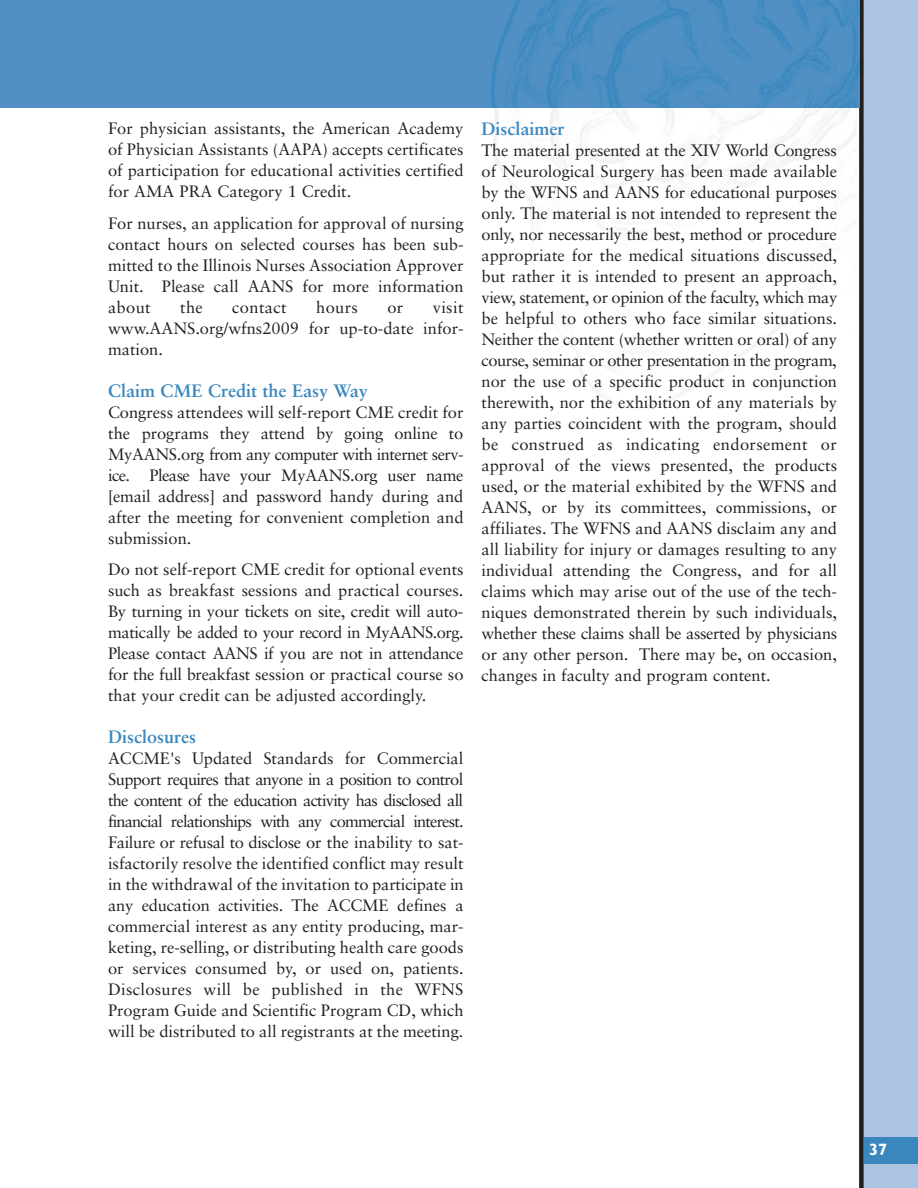
<style>
.page{position:relative;width:918px;height:1188px;background:#fff}
.page>*{position:absolute;margin:0;border:0;box-sizing:border-box;transform-origin:0 0}
.t1{font:700 18px "Sabon";color:#3a87be}
.t2{font:16.5px/21px "Sabon";color:#231f20;text-align:justify}
.t3{font:16.5px "Sabon";letter-spacing:.02em;color:#231f20}
.t4{font:700 16.5px "Gill Sans";color:#fff}
</style>
<div class="page">
<div style="left:863px;top:0;width:55px;height:1188px;background:#abc4e1"></div>
<div style="left:859px;top:0;width:5px;height:1188px;background:#231f20"></div>
<div style="left:0;top:0;width:435px;height:108px;background:#5290c3"></div>
<img style="left:435px;top:0;width:424px;height:108px">
<div style="left:864px;top:1137px;width:54px;height:27px;background:#3a87be"></div>
<p class="t2" style="left:108px;top:119px;width:357px">For physician assistants, the American Academy of Physician Assistants (AAPA) accepts certificates of participation for educational activities certified for AMA PRA Category 1 Credit.</p>
<p class="t2" style="left:108px;top:214px;width:357px">For nurses, an application for approval of nursing contact hours on selected courses has been sub&shy;mitted to the Illinois Nurses Association Approver Unit. Please call AANS for more information about</p>
<p class="t2" style="left:180px;top:298px;width:24px">the</p>
<p class="t3" style="left:232px;top:300px;width:56px">contact</p>
<p class="t2" style="left:316px;top:298px;width:43px">hours</p>
<p class="t2" style="left:387px;top:298px;width:17px">or</p>
<p class="t2" style="left:108px;top:298px;width:357px;text-indent:325px">visit www.AANS.org/wfns2009 for up-to-date infor&shy;mation.</p>
<p class="t1" style="left:108px;top:383px;width:261px">Claim CME Credit the Easy Way</p>
<p class="t2" style="left:108px;top:403px;width:357px">Congress attendees will self-report CME credit for the programs they attend by going online to MyAANS.org from any computer with internet serv&shy;ice. Please have your MyAANS.org user name [email address] and password handy during and after the meeting for convenient completion and submission.</p>
<p class="t2" style="left:108px;top:560px;width:357px">Do not self-report CME credit for optional events such as breakfast sessions and practical courses.<br>By turning in your tickets on site, credit will auto&shy;matically be added to your record in MyAANS.org.<br>Please contact AANS if you are not in attendance for the full breakfast session or practical course so that your credit can be adjusted accordingly.</p>
<p class="t1" style="left:108px;top:729px;width:90px">Disclosures</p>
<p class="t2" style="left:108px;top:749px;width:357px">ACCME's Updated Standards for Commercial Support requires that anyone in a position to control the content of the education activity has disclosed all financial relationships with any commercial interest.<br>Failure or refusal to disclose or the inability to sat&shy;isfactorily resolve the identified conflict may result in the withdrawal of the invitation to participate in any education activities. The ACCME defines a commercial interest as any entity producing, mar&shy;keting, re-selling, or distributing health care goods or services consumed by, or used on, patients.<br>Disclosures will be published in the WFNS Program Guide and Scientific Program CD, which will be distributed to all registrants at the meeting.</p>
<p class="t1" style="left:482px;top:121px;width:84px">Disclaimer</p>
<p class="t2" style="left:482px;top:141px;width:357px">The material presented at the XIV World Congress of Neurological Surgery has been made available by the WFNS and AANS for educational purposes only. The material is not intended to represent the only, nor necessarily the best, method or procedure appropriate for the medical situations discussed, but rather it is intended to present an approach, view, statement, or opinion of the faculty, which may be helpful to others who face similar situations.<br>Neither the content (whether written or oral) of any course, seminar or other presentation in the program, nor the use of a specific product in conjunction therewith, nor the exhibition of any materials by any parties coincident with the program, should be construed as indicating endorsement or approval of the views presented, the products used, or the material exhibited by the WFNS and AANS, or by its committees, commissions, or affiliates. The WFNS and AANS disclaim any and all liability for injury or damages resulting to any individual attending the Congress, and for all claims which may arise out of the use of the tech&shy;niques demonstrated therein by such individuals, whether these claims shall be asserted by physicians or any other person. There may be, on occasion, changes in faculty and program content.</p>
<p class="t4" style="left:869px;top:1143px;width:20px">37</p>
</div>
